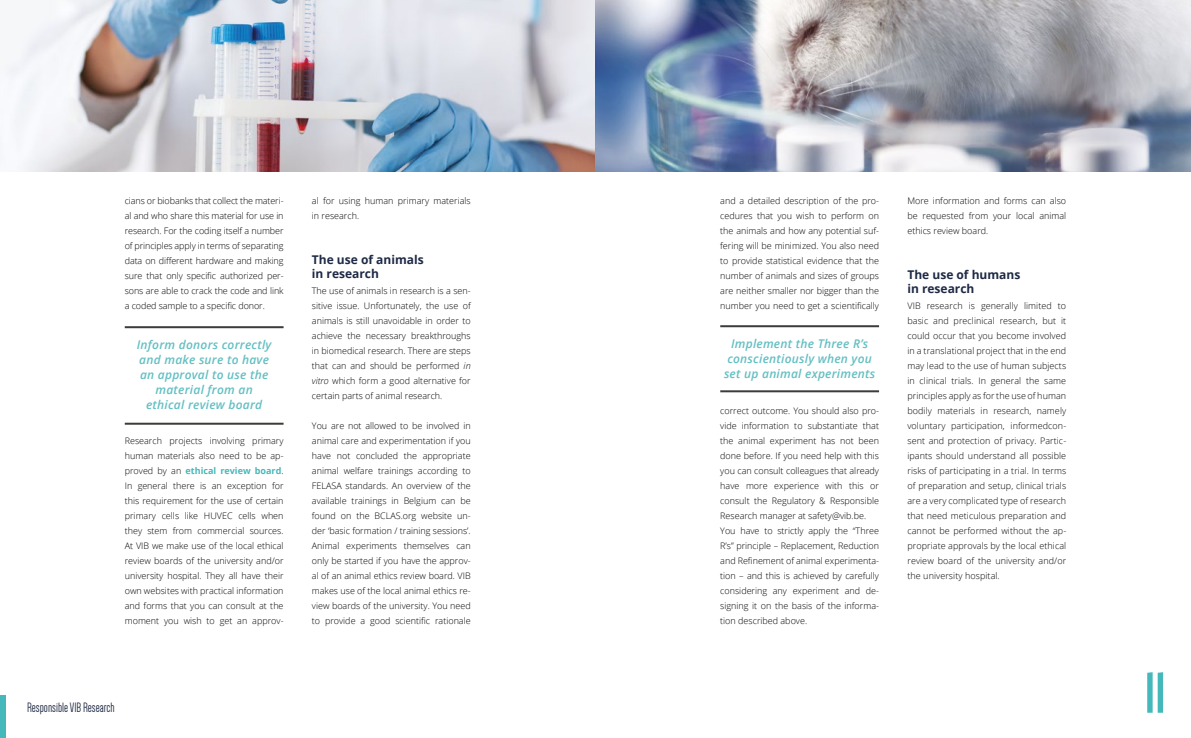
<style>
.page{position:relative;width:1191px;height:738px;background:#fff}
.page>*{position:absolute;margin:0;border:0;box-sizing:border-box;transform-origin:0 0}
.t1{font:700 60px "Dense";color:#44b8ba}
.t2{font:14px "Dense";color:#1e2a45}
.t3{font:italic 600 12px/15px "Open Sans";letter-spacing:.02em;color:#63bfc2;text-align:center}
.t4{font:700 12px/14px "Open Sans";color:#1e2a45}
.t5{font:300 9px/15px "Open Sans";color:#000;text-align:justify}
.s1{font-style:italic}
.s2{font-weight:700;color:#44b8ba}
</style>
<div class="page">
<hr style="left:125px;top:326px;width:158px;height:2px;background:#3c3c3b">
<hr style="left:125px;top:422px;width:158px;height:2px;background:#3c3c3b">
<img style="left:6px;top:0;width:1185px;height:171px">
<hr style="left:720px;top:325px;width:159px;height:2px;background:#3c3c3b">
<hr style="left:720px;top:390px;width:159px;height:2px;background:#3c3c3b">
<div style="left:0;top:694px;width:6px;height:43px;background:#44b8ba"></div>
<p class="t5" style="left:720px;top:192px;width:160px">and a detailed description of the pro&shy;cedures that you wish to perform on the animals and how any potential suf&shy;fering will be minimized. You also need to provide statistical evidence that the number of animals and sizes of groups are neither smaller nor bigger than the number you need to get a scientifically</p>
<p class="t5" style="left:125px;top:192px;width:160px">cians or biobanks that collect the materi&shy;al and who share this material for use in research. For the coding itself a number of principles apply in terms of separating data on different hardware and making sure that only specific authorized per&shy;sons are able to crack the code and link a coded sample to a specific donor.</p>
<p class="t5" style="left:312px;top:192px;width:160px">al for using human primary materials in research.</p>
<h3 class="t4" style="left:312px;top:252px;width:113px">The use of animals in research</h3>
<p class="t5" style="left:312px;top:282px;width:160px">The use of animals in research is a sen&shy;sitive issue. Unfortunately, the use of animals is still unavoidable in order to achieve the necessary breakthroughs in biomedical research. There are steps that can and should be performed <span class="s1">in vitro</span> which form a good alternative for certain parts of animal research.</p>
<p class="t5" style="left:312px;top:417px;width:160px">You are not allowed to be involved in animal care and experimentation if you have not concluded the appropriate animal welfare trainings according to FELASA standards. An overview of the available trainings in Belgium can be found on the BCLAS.org website un&shy;der ‘basic formation / training sessions’.<br>Animal experiments themselves can only be started if you have the approv&shy;al of an animal ethics review board. VIB makes use of the local animal ethics re&shy;view boards of the university. You need to provide a good scientific rationale</p>
<h3 class="t3" style="left:137px;top:336px;width:136px">Inform donors correctly and make sure to have an approval to use the material from an ethical review board</h3>
<h3 class="t3" style="left:724px;top:335px;width:153px">Implement the Three R’s conscientiously when you set up animal experiments</h3>
<p class="t5" style="left:720px;top:402px;width:160px;text-align:left">correct outcome. You should also pro&shy;vide information to substantiate that the animal experiment has not been done before. If you need help with this you can consult colleagues that already have more experience with this or consult the Regulatory &amp; Responsible Research manager at safety@vib.be.<br>You have to strictly apply the “Three R’s” principle – Replacement, Reduction and Refinement of animal experimenta&shy;tion – and this is achieved by carefully considering any experiment and de&shy;signing it on the basis of the informa&shy;tion described above.</p>
<p class="t5" style="left:125px;top:432px;width:160px">Research projects involving primary human materials also need to be ap&shy;proved by an <span class="s2">ethical review board</span>.<br>In general there is an exception for this requirement for the use of certain primary cells like HUVEC cells when they stem from commercial sources.<br>At VIB we make use of the local ethical review boards of the university and/or university hospital. They all have their own websites with practical information and forms that you can consult at the moment you wish to get an approv-</p>
<p class="t5" style="left:907px;top:192px;width:160px">More information and forms can also be requested from your local animal ethics review board.</p>
<h3 class="t4" style="left:907px;top:267px;width:114px">The use of humans in research</h3>
<p class="t5" style="left:907px;top:297px;width:160px">VIB research is generally limited to basic and preclinical research, but it could occur that you become involved in a translational project that in the end may lead to the use of human subjects in clinical trials. In general the same principles apply as for the use of human bodily materials in research, namely voluntary participation, informedcon&shy;sent and protection of privacy. Partic&shy;ipants should understand all possible risks of participating in a trial. In terms of preparation and setup, clinical trials are a very complicated type of research that need meticulous preparation and cannot be performed without the ap&shy;propriate approvals by the local ethical review board of the university and/or the university hospital.</p>
<h2 class="t2" style="left:27px;top:700px;width:89px">Responsible VIB Research</h2>
<h1 class="t1" style="left:1144px;top:663px;width:22px">11</h1>
</div>
